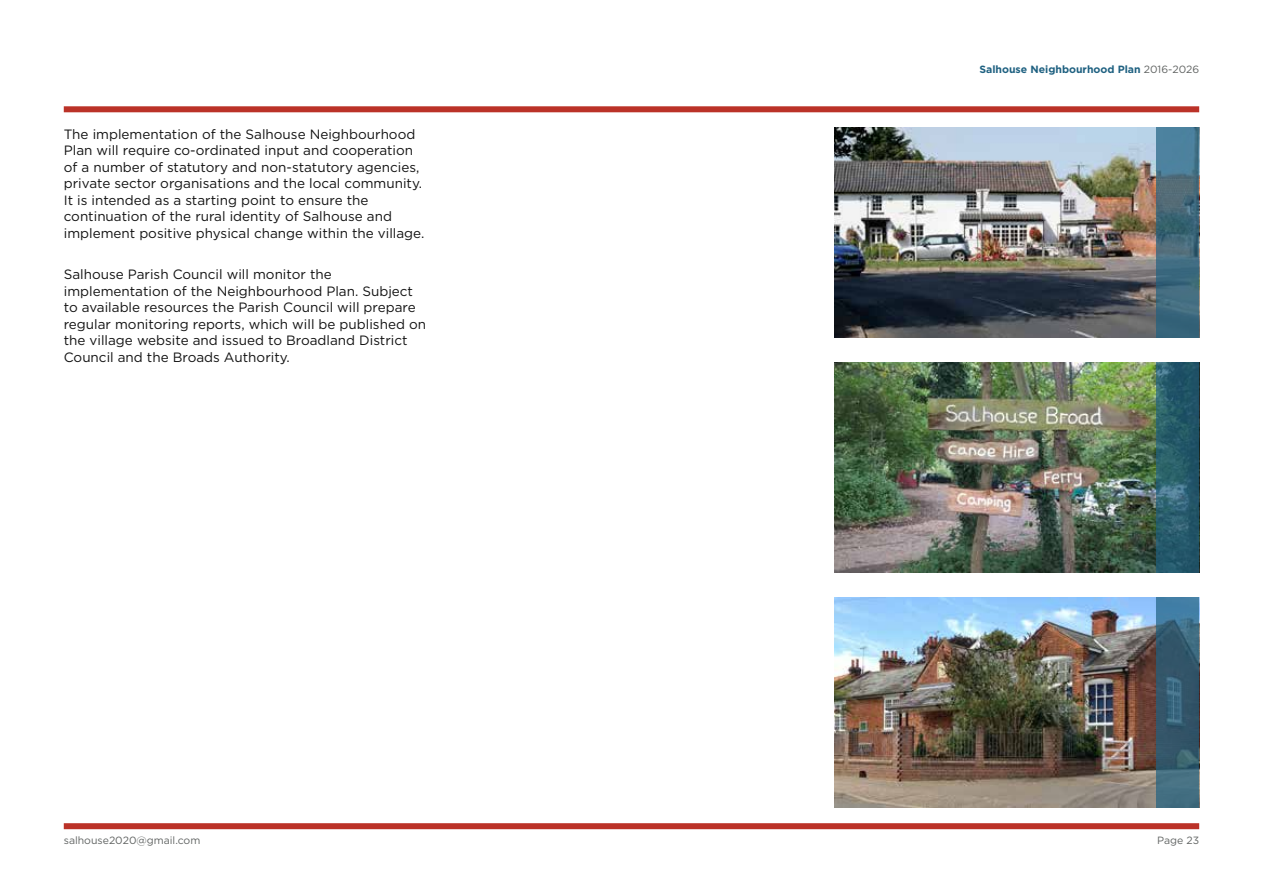
<style>
.page{position:relative;width:1263px;height:893px;background:#fff}
.page>*{position:absolute;margin:0;border:0;box-sizing:border-box;transform-origin:0 0}
.t1{font:13.5px/16.5px "Gotham HTF";color:#121212}
.t2{font:700 10.5px "Gotham HTF";color:#1f6181}
.t3{font:10.5px "Gotham HTF";color:#606362}
.s1{font-weight:400;color:#606362}
</style>
<div class="page">
<div style="left:64px;top:823px;width:1135px;height:6px;background:#bb3228"></div>
<div style="left:64px;top:106px;width:1135px;height:6px;background:#bb3228"></div>
<img style="left:835px;top:598px;width:322px;height:210px">
<img style="left:835px;top:363px;width:322px;height:210px">
<img style="left:835px;top:128px;width:322px;height:210px">
<svg style="left:1157px;top:128px;width:42px;height:210px;background:#436d81"></svg>
<svg style="left:1157px;top:363px;width:42px;height:210px;background:#285c6c"></svg>
<svg style="left:1157px;top:598px;width:42px;height:210px;background:#396277"></svg>
<p class="t1" style="left:64px;top:126px;width:362px">The implementation of the Salhouse Neighbourhood Plan will require co-ordinated input and cooperation of a number of statutory and non-statutory agencies, private sector organisations and the local community.<br>It is intended as a starting point to ensure the continuation of the rural identity of Salhouse and implement positive physical change within the village.</p>
<p class="t1" style="left:64px;top:266px;width:364px">Salhouse Parish Council will monitor the implementation of the Neighbourhood Plan. Subject to available resources the Parish Council will prepare regular monitoring reports, which will be published on the village website and issued to Broadland District Council and the Broads Authority.</p>
<p class="t2" style="left:979px;top:63px;width:221px">Salhouse Neighbourhood Plan <span class="s1">2016-2026</span></p>
<p class="t3" style="left:64px;top:835px;width:138px">salhouse2020@gmail.com</p>
<p class="t3" style="left:1157px;top:835px;width:44px">Page 23</p>
</div>
